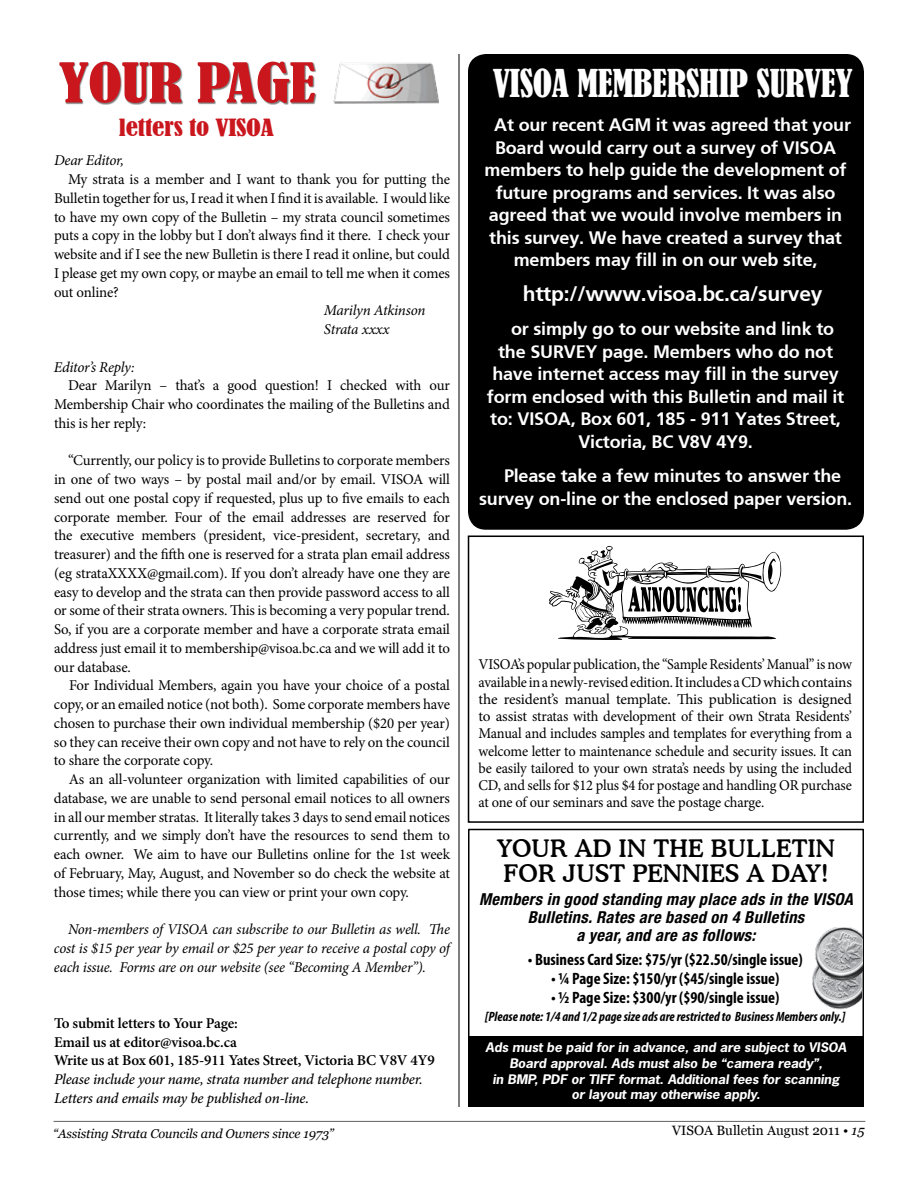
<style>
.page{position:relative;width:918px;height:1188px;background:#fff}
.page>*{position:absolute;margin:0;border:0;box-sizing:border-box;transform-origin:0 0}
.t1{font:condensed 51px "Bernard";letter-spacing:-.01em;color:#ca171e;scale:1.23 1}
.t2{font:condensed 36px "Bernard";letter-spacing:-.01em;color:#fff}
.t3{font:500 24px/25.5px "Cooper BT";letter-spacing:.01em;color:#000}
.t4{font:condensed 22.2px "Bernard";letter-spacing:-.01em;color:#ca171e;scale:1.23 1}
.t5{font:700 21px "Frutiger SBIN Bdv 1";letter-spacing:-.01em;color:#fff}
.t6{font:700 18px/22.5px "Frutiger SBIN Bdv 1";letter-spacing:-.01em;color:#fff;text-align:center}
.t7{font:700 condensed 16.5px "Myriad Pro";color:#000}
.t8{font:italic 700 condensed 16.5px/18px "Helvetica Neue";letter-spacing:.02em;color:#000;text-align:center}
.t9{font:15px/18.8px "Minion Pro";letter-spacing:-.015em;color:#000;text-align:justify}
.t10{font:15px/17.2px "Minion Pro";letter-spacing:-.015em;color:#000;text-align:justify;scale:.96 1}
.t11{font:italic 15px/18.8px "Minion Pro";letter-spacing:-.02em;color:#000}
.t12{font:600 15px/18.8px "Minion Pro";letter-spacing:-.01em;color:#000}
.t13{font:italic 500 15px/18.8px "Minion Pro";letter-spacing:-.015em;color:#000}
.t14{font:italic 700 condensed 13.5px "Myriad Pro";color:#000}
.t15{font:13.5px "Georgia";color:#000}
.t16{font:italic 12.75px "Georgia";letter-spacing:-.01em;color:#000}
.t17{font:italic 700 12.45px/15.8px "News Gothic Std";letter-spacing:-.01em;color:#fff;text-align:center;scale:1.09 1}
.s1{font-style:italic}
</style>
<div class="page">
<hr style="left:54px;top:1121px;width:811px;height:1px;background:#616264">
<div style="left:468px;top:54px;width:396px;height:476px;background:#000;border-radius:18px"></div>
<img style="left:333px;top:62px;width:106px;height:42px">
<div style="left:60px;top:62px;width:257px;height:43px;background:#000;opacity:.5"></div>
<svg style="left:549px;top:545px;width:233px;height:95px"></svg>
<div style="left:468px;top:535px;width:396px;height:288px;border:2px solid #000"></div>
<hr style="left:459px;top:54px;width:1px;height:1053px;background:#000">
<div style="left:468px;top:1036px;width:396px;height:71px;background:#000"></div>
<div style="left:468px;top:829px;width:396px;height:278px;border:2px solid #000"></div>
<img style="left:812px;top:982px;width:49px;height:28px">
<img style="left:812px;top:928px;width:51px;height:54px">
<h1 class="t1" style="left:58px;top:53px;width:211px">YOUR PAGE</h1>
<h3 class="t4" style="left:119px;top:115px;width:128px">LETTERS TO VISOA</h3>
<p class="t11" style="left:54px;top:151px;width:72px">Dear Editor,</p>
<p class="t9" style="left:54px;top:170px;width:398px;text-indent:14px">My strata is a member and I want to thank you for putting the Bulletin together for us, I read it when I find it is available. I would like to have my own copy of the Bulletin – my strata council sometimes puts a copy in the lobby but I don’t always find it there. I check your website and if I see the new Bulletin is there I read it online, but could I please get my own copy, or maybe an email to tell me when it comes out online?</p>
<p class="t11" style="left:324px;top:301px;width:103px">Marilyn Atkinson<br>Strata xxxx</p>
<p class="t11" style="left:54px;top:357px;width:82px">Editor’s Reply:</p>
<p class="t9" style="left:54px;top:376px;width:397px;text-indent:14px">Dear Marilyn – that’s a good question! I checked with our Membership Chair who coordinates the mailing of the Bulletins and this is her reply:</p>
<p class="t9" style="left:54px;top:451px;width:398px;text-indent:14px">“Currently, our policy is to provide Bulletins to corporate members in one of two ways – by postal mail and/or by email. VISOA will send out one postal copy if requested, plus up to five emails to each corporate member. Four of the email addresses are reserved for the executive members (president, vice-president, secretary, and treasurer) and the fifth one is reserved for a strata plan email address (eg strataXXXX@gmail.com). If you don’t already have one they are easy to develop and the strata can then provide password access to all or some of their strata owners. This is becoming a very popular trend.<br>So, if you are a corporate member and have a corporate strata email address just email it to membership@visoa.bc.ca and we will add it to our database.</p>
<p class="t9" style="left:54px;top:676px;width:398px;text-indent:15px">For Individual Members, again you have your choice of a postal copy, or an emailed notice (not both). Some corporate members have chosen to purchase their own individual membership ($20 per year) so they can receive their own copy and not have to rely on the council to share the corporate copy.</p>
<p class="t9" style="left:54px;top:770px;width:398px;text-indent:15px">As an all-volunteer organization with limited capabilities of our database, we are unable to send personal email notices to all owners in all our member stratas. It literally takes 3 days to send email notices currently, and we simply don’t have the resources to send them to each owner. We aim to have our Bulletins online for the 1st week of February, May, August, and November so do check the website at those times; while there you can view or print your own copy.</p>
<p class="t11" style="left:54px;top:920px;width:398px;text-align:justify;text-indent:14px">Non-members of VISOA can subscribe to our Bulletin as well. The cost is $15 per year by email or $25 per year to receive a postal copy of each issue. Forms are on our website (see “Becoming A Member”).</p>
<p class="t12" style="left:54px;top:1014px;width:382px">To submit letters to Your Page:<br>Email us at editor@visoa.bc.ca<br>Write us at Box 601, 185-911 Yates Street, Victoria BC V8V 4Y9</p>
<p class="t13" style="left:54px;top:1070px;width:370px">Please include your name, strata number and telephone number.<br>Letters and emails may be published on-line.</p>
<h2 class="t2" style="left:493px;top:62px;width:124px">VISOA MEMBERS</h2>
<h2 class="t2" style="left:699px;top:62px;width:88px">HIP SURVEY</h2>
<p class="t6" style="left:485px;top:115px;width:368px">At our recent AGM it was agreed that your Board would carry out a survey of VISOA members to help guide the development of future programs and services. It was also agreed that we would involve members in this survey. We have created a survey that members may fill in on our web site,</p>
<h3 class="t5" style="left:523px;top:281px;width:301px">http://www.visoa.bc.ca/survey</h3>
<p class="t6" style="left:511px;top:319px;width:325px">or simply go to our website and link to</p>
<p class="t6" style="left:498px;top:341px;width:336px">the Survey page. Members who do not</p>
<p class="t6" style="left:492px;top:364px;width:348px">have internet access may fill in the survey</p>
<p class="t6" style="left:487px;top:386px;width:359px">form enclosed with this Bulletin and mail it</p>
<p class="t6" style="left:490px;top:409px;width:352px">to: VISOA, Box 601, 185 - 911 Yates Street,</p>
<p class="t6" style="left:578px;top:431px;width:176px">Victoria, BC V8V 4Y9.</p>
<p class="t6" style="left:479px;top:466px;width:375px;text-align:left;text-indent:25px">Please take a few minutes to answer the survey on-line or the enclosed paper version.</p>
<p class="t10" style="left:478px;top:656px;width:391px">VISOA’s popular publication, the “Sample Residents’ Manual” is now available in a newly-revised edition. It includes a CD which contains the resident’s manual template. This publication is designed to assist stratas with development of their own Strata Residents’ Manual and includes samples and templates for everything from a welcome letter to maintenance schedule and security issues. It can be easily tailored to your own strata’s needs by using the included CD, and sells for $12 plus $4 for postage and handling OR purchase at one of our seminars and save the postage charge.</p>
<h3 class="t3" style="left:497px;top:835px;width:340px">YOUR AD IN THE BULLETIN<br>FOR JUST PENNIES A DAY!</h3>
<p class="t8" style="left:479px;top:890px;width:375px">Members in good standing may place ads in the VISOA<br>Bulletins. Rates are based on 4 Bulletins<br>a year, and are as follows:</p>
<p class="t7" style="left:528px;top:949px;width:277px">• Business Card Size: $75/yr ($22.50/single issue)</p>
<p class="t7" style="left:551px;top:968px;width:230px">• ¼ Page Size: $150/yr ($45/single issue)</p>
<p class="t7" style="left:551px;top:987px;width:230px">• ½ Page Size: $300/yr ($90/single issue)</p>
<p class="t14" style="left:485px;top:1009px;width:362px">[Please note: 1/4 and 1/2 page size ads are restricted to Business Members only.]</p>
<p class="t17" style="left:486px;top:1040px;width:332px">Ads must be paid for in advance, and are subject to VISOA Board approval. Ads must also be “camera ready”,<br>in BMP, PDF or TIFF format. Additional fees for scanning or layout may otherwise apply.</p>
<p class="t16" style="left:53px;top:1126px;width:282px">“Assisting Strata Councils and Owners since 1973”</p>
<p class="t15" style="left:672px;top:1123px;width:194px">VISOA Bulletin August 2011 • <span class="s1">15</span></p>
</div>
